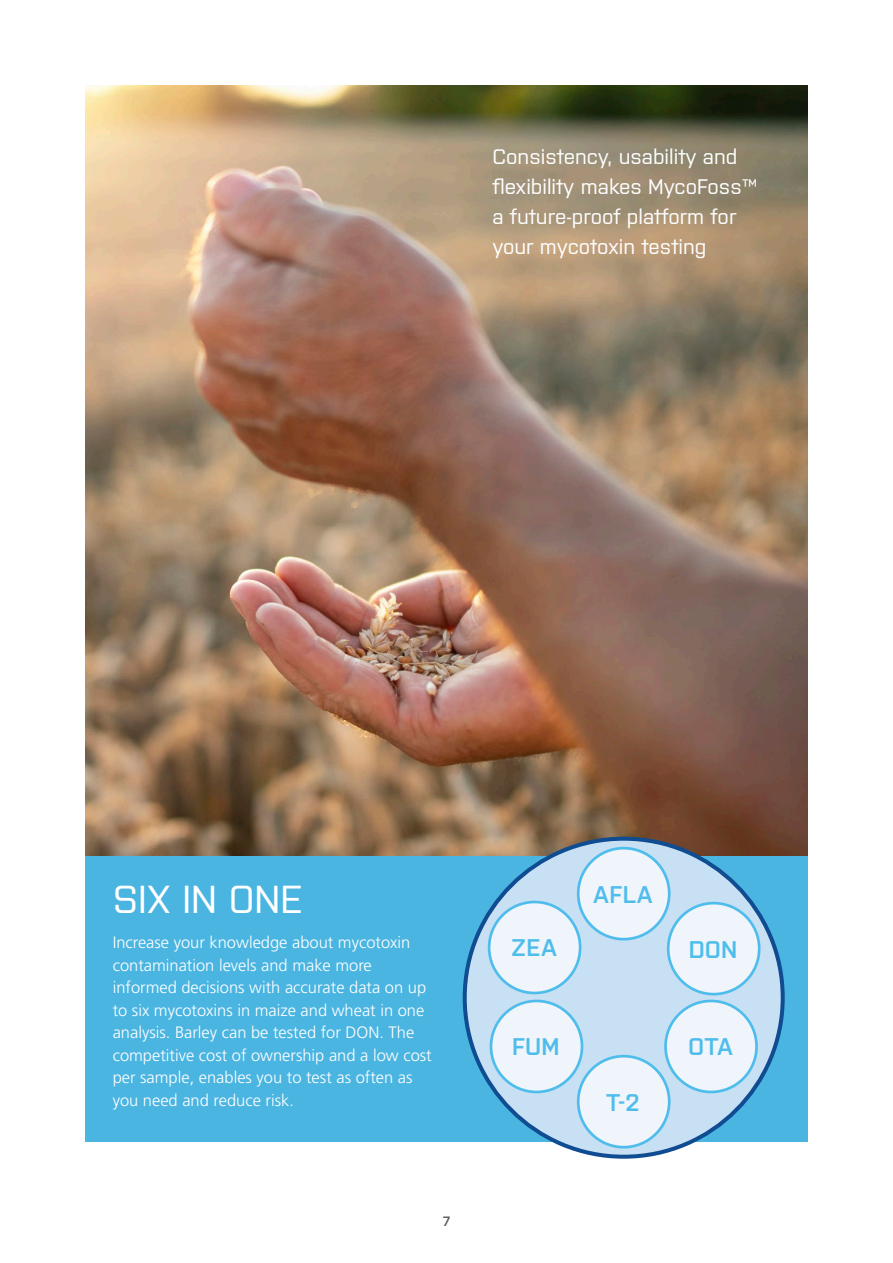
<style>
.page{position:relative;width:893px;height:1263px;background:#fff}
.page>*{position:absolute;margin:0;border:0;box-sizing:border-box;transform-origin:0 0}
._26_labtac_blue{font:500 39px "Purista";color:#fff}
.Header_28_digital_blue{font:600 24.15px "Purista";letter-spacing:.03em;color:#4fbdec}
._14_16{font:500 21px/30px "Purista";color:#fff}
.Body{font:300 16.5px/22.5px "Frutiger LT Pro";color:#fff}
.t1{font:600 13.5px "Purista";color:#57585a}
</style>
<div class="page">
<img style="left:85px;top:85px;width:723px;height:771px">
<div style="left:85px;top:856px;width:723px;height:286px;background:#4bb5e2"></div>
<div style="left:465px;top:839px;width:318px;height:318px;background:#c7e0f3;border-radius:50%"></div>
<div style="left:489px;top:902px;width:91px;height:91px;background:#eff5fb;border-radius:50%"></div>
<div style="left:488px;top:901px;width:93px;height:93px;border:3px solid #4fbdec;border-radius:50%"></div>
<div style="left:491px;top:1001px;width:91px;height:91px;background:#eff5fb;border-radius:50%"></div>
<div style="left:490px;top:1000px;width:93px;height:93px;border:3px solid #4fbdec;border-radius:50%"></div>
<div style="left:578px;top:1056px;width:91px;height:91px;background:#eff5fb;border-radius:50%"></div>
<div style="left:577px;top:1055px;width:93px;height:93px;border:3px solid #4fbdec;border-radius:50%"></div>
<div style="left:578px;top:848px;width:91px;height:91px;background:#eff5fb;border-radius:50%"></div>
<div style="left:577px;top:847px;width:93px;height:93px;border:3px solid #4fbdec;border-radius:50%"></div>
<div style="left:668px;top:903px;width:91px;height:91px;background:#eff5fb;border-radius:50%"></div>
<div style="left:667px;top:902px;width:93px;height:93px;border:3px solid #4fbdec;border-radius:50%"></div>
<div style="left:665px;top:1001px;width:91px;height:91px;background:#eff5fb;border-radius:50%"></div>
<div style="left:664px;top:1000px;width:94px;height:93px;border:3px solid #4fbdec;border-radius:50%"></div>
<p class="_14_16" style="left:492px;top:140px;width:266px">Consistency, usability and flexibility makes MycoFoss™ a future-proof platform for your mycotoxin testing</p>
<p class="_26_labtac_blue" style="left:113px;top:871px;width:191px">SIX IN ONE</p>
<p class="Body" style="left:113px;top:931px;width:321px">Increase your knowledge about mycotoxin contamination levels and make more informed decisions with accurate data on up to six mycotoxins in maize and wheat in one analysis. Barley can be tested for DON. The competitive cost of ownership and a low cost per sample, enables you to test as often as you need and reduce risk.</p>
<p class="Header_28_digital_blue" style="left:511px;top:930px;width:47px">ZEA</p>
<p class="Header_28_digital_blue" style="left:512px;top:1029px;width:49px">FUM</p>
<p class="Header_28_digital_blue" style="left:593px;top:876px;width:61px">AFLA</p>
<p class="Header_28_digital_blue" style="left:606px;top:1084px;width:35px">T-2</p>
<p class="Header_28_digital_blue" style="left:689px;top:931px;width:50px">DON</p>
<p class="Header_28_digital_blue" style="left:688px;top:1029px;width:46px">OTA</p>
<p class="t1" style="left:443px;top:1211px;width:9px">7</p>
</div>
